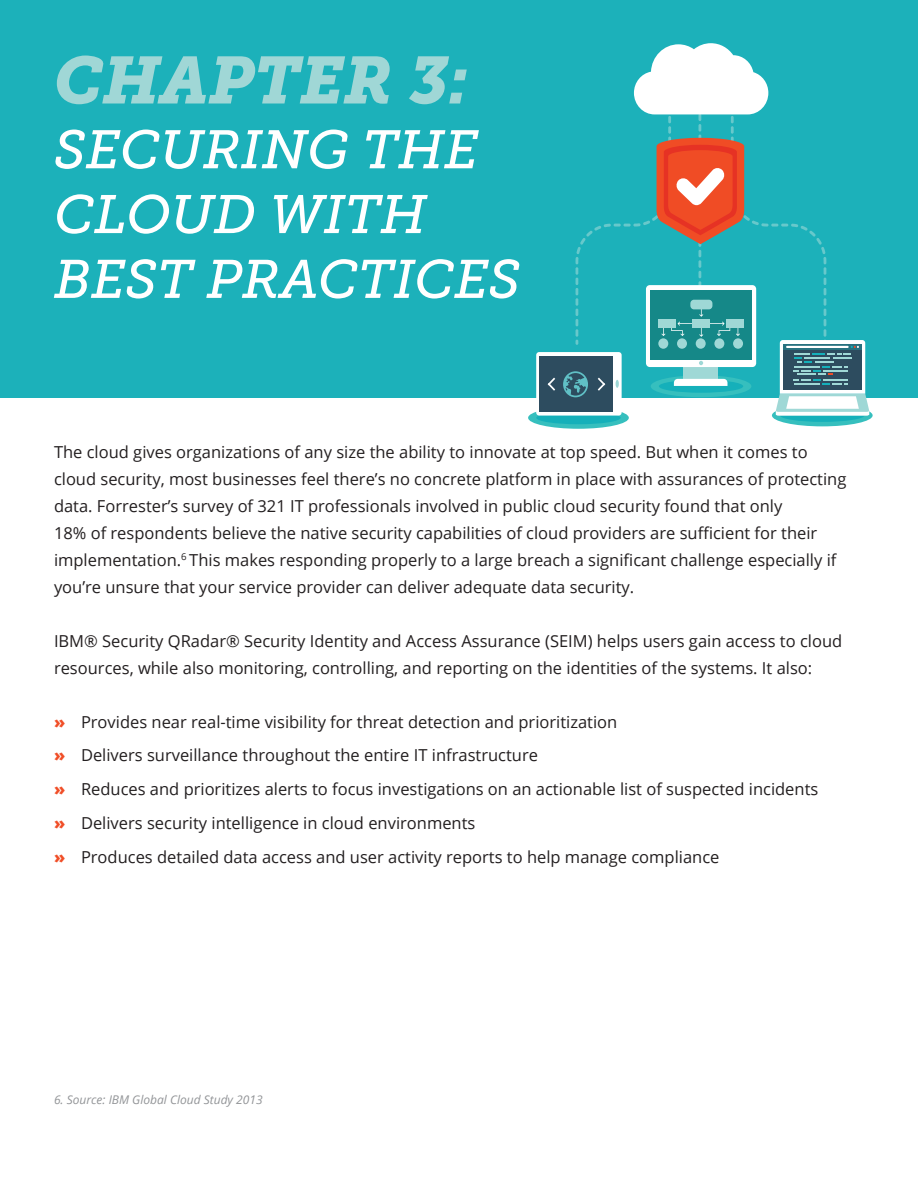
<style>
.page{position:relative;width:918px;height:1188px;background:#fff}
.page>*{position:absolute;margin:0;border:0;box-sizing:border-box;transform-origin:0 0}
.t1{font:italic 66px "Museo Slab 900";color:#a0d7d6}
.t2{font:italic 54px "Museo Slab 500";color:#fff}
.t3{font:16.5px/27px "Open Sans";color:#231f20}
.t4{font:italic 12px "Open Sans";color:#939598}
.s1{font-weight:800;color:#f04e27}
</style>
<div class="page">
<div style="left:0;top:0;width:918px;height:397px;background:#1cb1ba"></div>
<div style="left:772px;top:404px;width:101px;height:22px;background:#36bfbe;border-radius:50%"></div>
<div style="left:780px;top:409px;width:84px;height:13px;background:#15b0ba;border-radius:50%"></div>
<div style="left:528px;top:407px;width:101px;height:22px;background:#36bfbe;border-radius:50%"></div>
<div style="left:536px;top:411px;width:85px;height:13px;background:#15b0ba;border-radius:50%"></div>
<svg style="left:536px;top:43px;width:333px;height:373px"></svg>
<p class="t1" style="left:54px;top:43px;width:416px">CHAPTER 3:</p>
<p class="t2" style="left:54px;top:120px;width:426px">SECURING THE</p>
<p class="t2" style="left:54px;top:185px;width:374px">CLOUD WITH</p>
<p class="t2" style="left:54px;top:249px;width:468px">BEST PRACTICES</p>
<p class="t3" style="left:54px;top:438px;width:794px">The cloud gives organizations of any size the ability to innovate at top speed. But when it comes to cloud security, most businesses feel there’s no concrete platform in place with assurances of protecting data. Forrester’s survey of 321 IT professionals involved in public cloud security found that only<br>18% of respondents believe the native security capabilities of cloud providers are sufficient for their implementation.<sup>6</sup> This makes responding properly to a large breach a significant challenge especially if you’re unsure that your service provider can deliver adequate data security.</p>
<p class="t3" style="left:54px;top:627px;width:790px">IBM® Security QRadar® Security Identity and Access Assurance (SEIM) helps users gain access to cloud resources, while also monitoring, controlling, and reporting on the identities of the systems. It also:</p>
<p class="t3" style="left:54px;top:708px;width:565px"><span class="s1">»</span> Provides near real-time visibility for threat detection and prioritization</p>
<p class="t3" style="left:54px;top:741px;width:486px"><span class="s1">»</span> Delivers surveillance throughout the entire IT infrastructure</p>
<p class="t3" style="left:54px;top:775px;width:766px"><span class="s1">»</span> Reduces and prioritizes alerts to focus investigations on an actionable list of suspected incidents</p>
<p class="t3" style="left:54px;top:809px;width:423px"><span class="s1">»</span> Delivers security intelligence in cloud environments</p>
<p class="t3" style="left:54px;top:843px;width:667px"><span class="s1">»</span> Produces detailed data access and user activity reports to help manage compliance</p>
<p class="t4" style="left:54px;top:1092px;width:210px">6. Source: IBM Global Cloud Study 2013</p>
</div>
